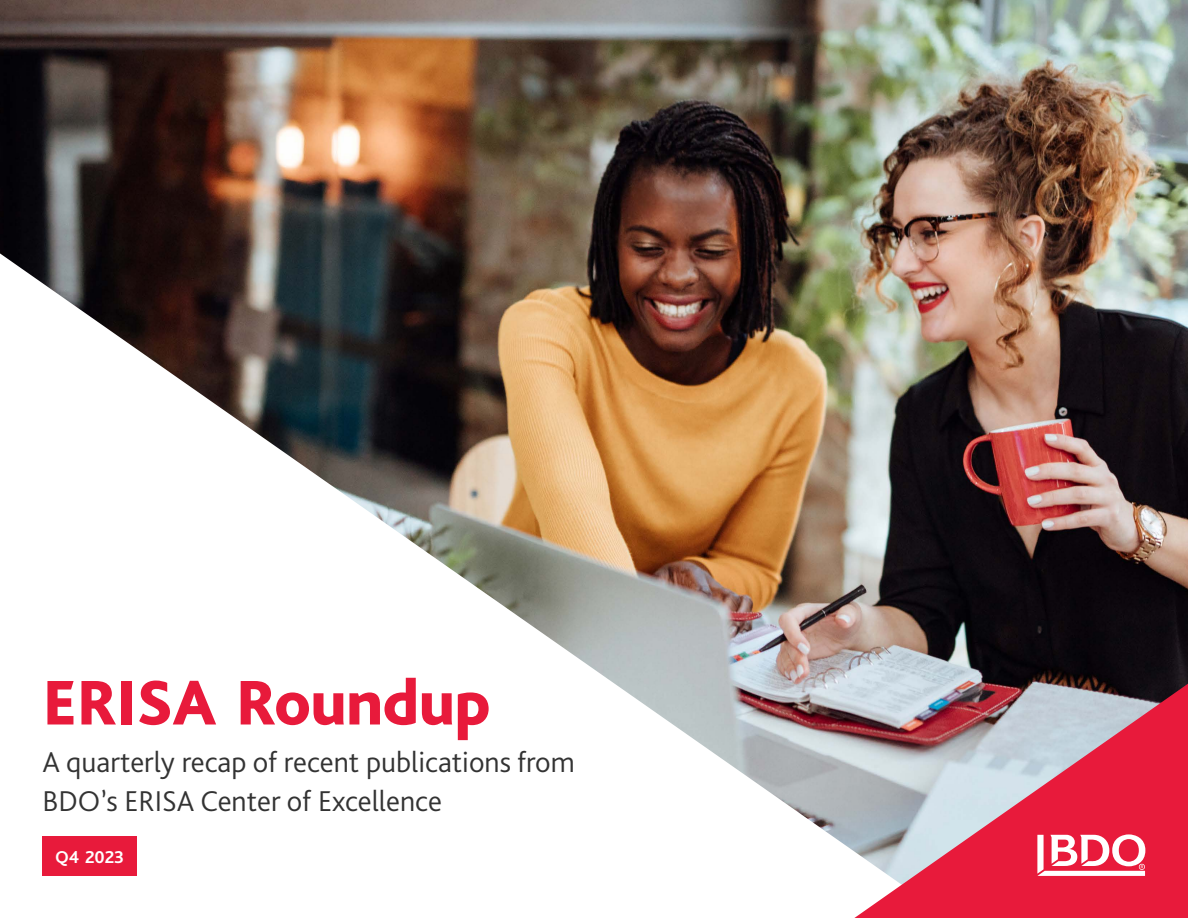
<style>
.page{position:relative;width:1188px;height:918px;background:#fff}
.page>*{position:absolute;margin:0;border:0;box-sizing:border-box;transform-origin:0 0}
.t1{font:800 66px "Bliss Pro";letter-spacing:-.01em;color:#e81a3b}
.t2{font:300 30px/39px "Bliss Pro";color:#333}
.t3{font:700 18px "Bliss Pro";letter-spacing:-.01em;color:#fff}
</style>
<div class="page">
<img style="left:0;top:0;width:1188px;height:684px">
<img style="left:0;top:253px;width:949px;height:623px">
<svg style="left:854px;top:684px;width:334px;height:234px;background:#ce6d80"></svg>
<svg style="left:1037px;top:834px;width:108px;height:42px"></svg>
<div style="left:43px;top:836px;width:94px;height:39px;background:#e81a3b"></div>
<h1 class="t1" style="left:43px;top:662px;width:450px">ERISA Roundup</h1>
<p class="t2" style="left:43px;top:742px;width:534px">A quarterly recap of recent publications from<br>BDO’s ERISA Center of Excellence</p>
<p class="t3" style="left:55px;top:846px;width:70px">Q4 2023</p>
</div>
